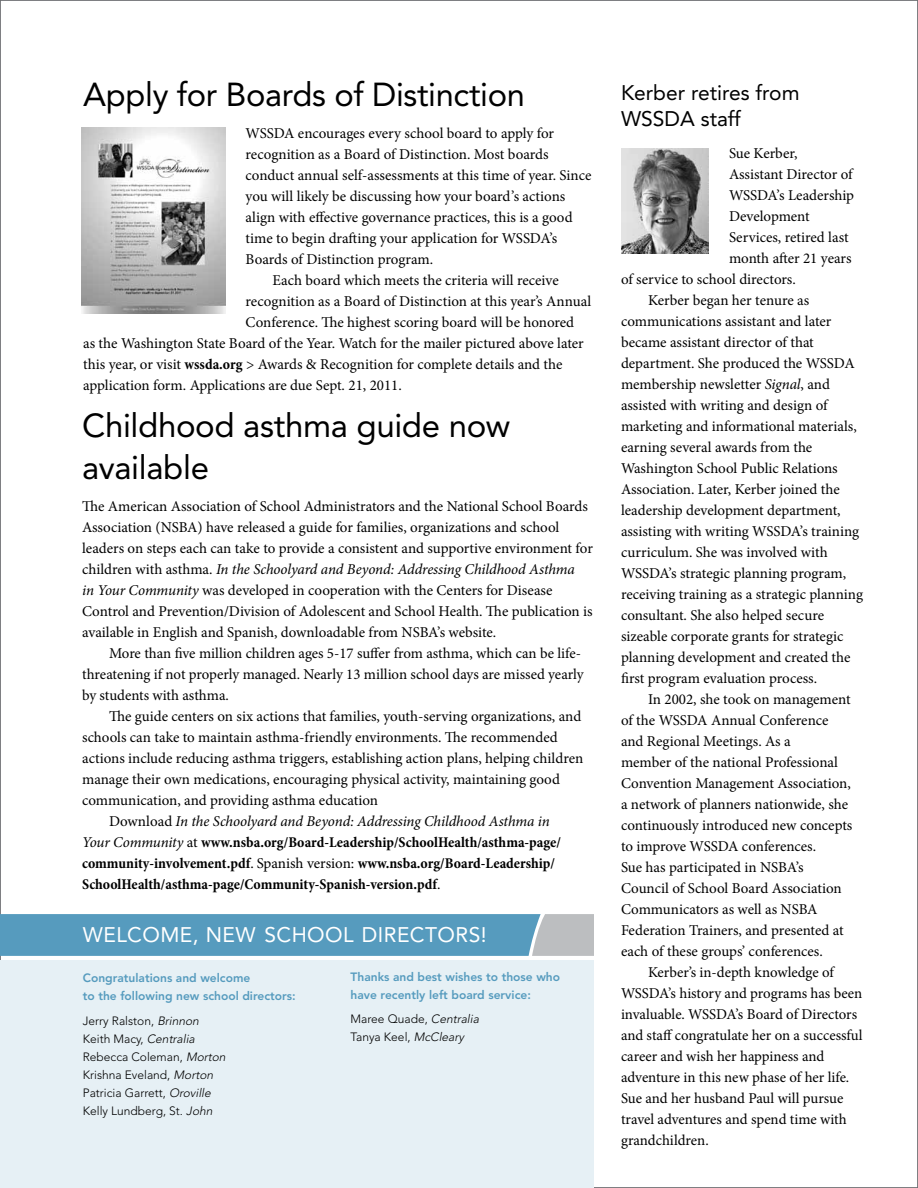
<style>
.page{position:relative;width:918px;height:1188px;background:#fff}
.page>*{position:absolute;margin:0;border:0;box-sizing:border-box;transform-origin:0 0}
.t1{font:33px/42px "Avenir LT Std";letter-spacing:-.01em;color:#000}
.t2{font:21px "Avenir LT Std";letter-spacing:.02em;color:#fff}
.t3{font:21px/25.5px "Avenir LT Std";color:#000}
.t4{font:15px/21px "Minion Pro";color:#000}
.t5{font:700 condensed 15px "Minion Pro";color:#000}
.t6{font:italic 15px "Minion Pro";letter-spacing:-.01em;color:#000}
.t7{font:300 12px/18px "Avenir LT Std";color:#000}
.t8{font:800 12px/18px "Avenir LT Std";color:#569bbe}
.s1{font-weight:700;font-stretch:condensed}
.s2{font-style:italic}
.s3{font-style:normal}
.s4{font-weight:400;font-style:italic;font-stretch:normal}
.s5{font-weight:400;font-stretch:normal}
</style>
<div class="page">
<div style="left:0;top:961px;width:594px;height:227px;background:#e6f0f5"></div>
<svg style="left:0;top:914px;width:594px;height:42px;background:#609fbe"></svg>
<img style="left:82px;top:127px;width:143px;height:186px">
<img style="left:621px;top:149px;width:88px;height:105px">
<h1 class="t1" style="left:83px;top:74px;width:443px">Apply for Boards of Distinction</h1>
<p class="t4" style="left:246px;top:123px;width:310px">WSSDA encourages every school board to apply for</p>
<p class="t4" style="left:246px;top:144px;width:305px">recognition as a Board of Distinction. Most boards</p>
<p class="t4" style="left:246px;top:165px;width:347px">conduct annual self-assessments at this time of year. Since</p>
<p class="t4" style="left:246px;top:186px;width:321px">you will likely be discussing how your board’s actions</p>
<p class="t4" style="left:246px;top:207px;width:329px">align with effective governance practices, this is a good</p>
<p class="t4" style="left:246px;top:228px;width:313px">time to begin drafting your application for WSSDA’s</p>
<p class="t4" style="left:246px;top:249px;width:189px">Boards of Distinction program.</p>
<p class="t4" style="left:273px;top:270px;width:288px">Each board which meets the criteria will receive</p>
<p class="t4" style="left:246px;top:291px;width:347px">recognition as a Board of Distinction at this year’s Annual</p>
<p class="t4" style="left:246px;top:312px;width:330px">Conference. The highest scoring board will be honored</p>
<p class="t4" style="left:83px;top:333px;width:502px">as the Washington State Board of the Year. Watch for the mailer pictured above later</p>
<p class="t4" style="left:83px;top:354px;width:481px">this year, or visit <span class="s1">wssda.org</span> &gt; Awards &amp; Recognition for complete details and the</p>
<p class="t4" style="left:83px;top:375px;width:320px">application form. Applications are due Sept. 21, 2011.</p>
<h1 class="t1" style="left:82px;top:405px;width:430px">Childhood asthma guide now available</h1>
<p class="t4" style="left:82px;top:496px;width:512px">The American Association of School Administrators and the National School Boards Association (NSBA) have released a guide for families, organizations and school leaders on steps each can take to provide a consistent and supportive environment for children with asthma. <span class="s2">In the Schoolyard and Beyond: Addressing Childhood Asthma<br>in Your Community</span> was developed in cooperation with the Centers for Disease Control and Prevention/Division of Adolescent and School Health. The publication is available in English and Spanish, downloadable from NSBA’s website.</p>
<p class="t4" style="left:82px;top:643px;width:503px;text-indent:27px">More than five million children ages 5-17 suffer from asthma, which can be life&shy;threatening if not properly managed. Nearly 13 million school days are missed yearly by students with asthma.</p>
<p class="t4" style="left:109px;top:706px;width:474px">The guide centers on six actions that families, youth-serving organizations, and</p>
<p class="t4" style="left:82px;top:727px;width:477px">schools can take to maintain asthma-friendly environments. The recommended</p>
<p class="t4" style="left:82px;top:748px;width:503px">actions include reducing asthma triggers, establishing action plans, helping children</p>
<p class="t4" style="left:82px;top:769px;width:479px">manage their own medications, encouraging physical activity, maintaining good</p>
<p class="t4" style="left:82px;top:790px;width:298px">communication, and providing asthma education</p>
<p class="t6" style="left:109px;top:811px;width:442px"><span class="s3">Download</span> In the Schoolyard and Beyond: Addressing Childhood Asthma in</p>
<p class="t5" style="left:82px;top:832px;width:480px"><span class="s4">Your Community</span> <span class="s5">at</span> www.nsba.org/Board-Leadership/SchoolHealth/asthma-page/</p>
<p class="t5" style="left:82px;top:853px;width:474px">community-involvement.pdf<span class="s5">. Spanish version:</span> www.nsba.org/Board-Leadership/</p>
<p class="t5" style="left:82px;top:874px;width:360px">SchoolHealth/asthma-page/Community-Spanish-version.pdf<span class="s5">.</span></p>
<h2 class="t2" style="left:83px;top:922px;width:405px">Welcom e, N ew School Directors!</h2>
<p class="t8" style="left:83px;top:969px;width:214px">Congratulations and welcome<br>to the following new school directors:</p>
<p class="t7" style="left:83px;top:1012px;width:147px">Jerry Ralston, <span class="s2">Brinnon<br></span>Keith Macy, <span class="s2">Centralia<br></span>Rebecca Coleman, <span class="s2">Morton<br></span>Krishna Eveland, <span class="s2">Morton<br></span>Patricia Garrett, <span class="s2">Oroville<br></span>Kelly Lundberg, St. <span class="s2">John</span></p>
<p class="t8" style="left:351px;top:968px;width:211px">Thanks and best wishes to those who have recently left board service:</p>
<p class="t7" style="left:351px;top:1010px;width:132px">Maree Quade, <span class="s2">Centralia<br></span>Tanya Keel, <span class="s2">McCleary</span></p>
<h2 class="t3" style="left:621px;top:80px;width:180px">Kerber retires from<br>WSSD</h2>
<h2 class="t3" style="left:680px;top:106px;width:62px">A staff</h2>
<p class="t4" style="left:729px;top:142px;width:70px">Sue Kerber,</p>
<p class="t4" style="left:729px;top:163px;width:125px">Assistant Director of</p>
<p class="t4" style="left:729px;top:184px;width:127px">WSSDA’s Leadership</p>
<p class="t4" style="left:729px;top:205px;width:82px">Development</p>
<p class="t4" style="left:729px;top:226px;width:121px">Services, retired last</p>
<p class="t4" style="left:729px;top:247px;width:124px">month after 21 years</p>
<p class="t4" style="left:621px;top:268px;width:176px">of service to school directors.</p>
<p class="t4" style="left:648px;top:289px;width:163px">Kerber began her tenure as</p>
<p class="t4" style="left:621px;top:310px;width:212px">communications assistant and later</p>
<p class="t4" style="left:621px;top:331px;width:194px">became assistant director of that</p>
<p class="t4" style="left:621px;top:352px;width:235px">department. She produced the WSSDA</p>
<p class="t4" style="left:621px;top:373px;width:210px">membership newsletter <span class="s2">Signal</span>, and</p>
<p class="t4" style="left:621px;top:394px;width:208px">assisted with writing and design of</p>
<p class="t4" style="left:621px;top:415px;width:237px">marketing and informational materials,</p>
<p class="t4" style="left:621px;top:436px;width:193px">earning several awards from the</p>
<p class="t4" style="left:621px;top:457px;width:218px">Washington School Public Relations</p>
<p class="t4" style="left:621px;top:478px;width:220px">Association. Later, Kerber joined the</p>
<p class="t4" style="left:621px;top:499px;width:221px">leadership development department,</p>
<p class="t4" style="left:621px;top:520px;width:240px">assisting with writing WSSDA’s training</p>
<p class="t4" style="left:621px;top:541px;width:208px">curriculum. She was involved with</p>
<p class="t4" style="left:621px;top:562px;width:227px">WSSDA’s strategic planning program,</p>
<p class="t4" style="left:621px;top:583px;width:244px">receiving training as a strategic planning</p>
<p class="t4" style="left:621px;top:604px;width:205px">consultant. She also helped secure</p>
<p class="t4" style="left:621px;top:625px;width:224px">sizeable corporate grants for strategic</p>
<p class="t4" style="left:621px;top:646px;width:231px">planning development and created the</p>
<p class="t4" style="left:621px;top:667px;width:198px">first program evaluation process.</p>
<p class="t4" style="left:648px;top:688px;width:204px">In 2002, she took on management</p>
<p class="t4" style="left:621px;top:709px;width:209px">of the WSSDA Annual Conference</p>
<p class="t4" style="left:621px;top:730px;width:171px">and Regional Meetings. As a</p>
<p class="t4" style="left:621px;top:751px;width:219px">member of the national Professional</p>
<p class="t4" style="left:621px;top:772px;width:231px">Convention Management Association,</p>
<p class="t4" style="left:621px;top:793px;width:229px">a network of planners nationwide, she</p>
<p class="t4" style="left:621px;top:814px;width:233px">continuously introduced new concepts</p>
<p class="t4" style="left:621px;top:835px;width:197px">to improve WSSDA conferences.</p>
<p class="t4" style="left:621px;top:856px;width:184px">Sue has participated in NSBA’s</p>
<p class="t4" style="left:621px;top:877px;width:222px">Council of School Board Association</p>
<p class="t4" style="left:621px;top:898px;width:198px">Communicators as well as NSBA</p>
<p class="t4" style="left:621px;top:919px;width:224px">Federation Trainers, and presented at</p>
<p class="t4" style="left:621px;top:940px;width:203px">each of these groups’ conferences.</p>
<p class="t4" style="left:648px;top:961px;width:187px">Kerber’s in-depth knowledge of</p>
<p class="t4" style="left:621px;top:982px;width:243px">WSSDA’s history and programs has been</p>
<p class="t4" style="left:621px;top:1003px;width:238px">invaluable. WSSDA’s Board of Directors</p>
<p class="t4" style="left:621px;top:1024px;width:243px">and staff congratulate her on a successful</p>
<p class="t4" style="left:621px;top:1045px;width:205px">career and wish her happiness and</p>
<p class="t4" style="left:621px;top:1066px;width:230px">adventure in this new phase of her life.</p>
<p class="t4" style="left:621px;top:1087px;width:224px">Sue and her husband Paul will pursue</p>
<p class="t4" style="left:621px;top:1108px;width:227px">travel adventures and spend time with</p>
<p class="t4" style="left:621px;top:1129px;width:89px">grandchildren.</p>
</div>
